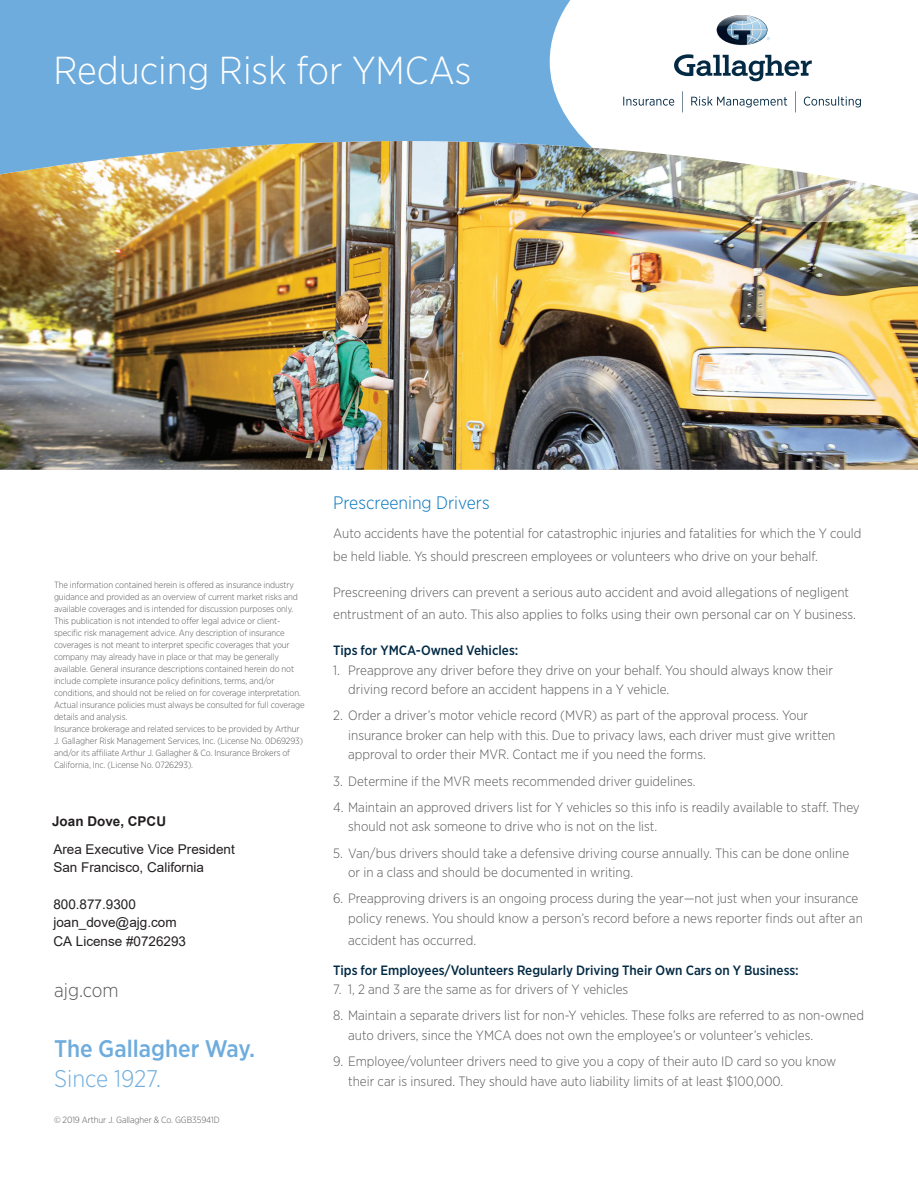
<style>
.page{position:relative;width:918px;height:1188px;background:#fff}
.page>*{position:absolute;margin:0;border:0;box-sizing:border-box;transform-origin:0 0}
.t1{font:300 39px "Gotham Narrow";color:#fff}
.t2{font:500 24px "Gotham Narrow";color:#6eacdd}
.t3{font:300 24px "Gotham Narrow";color:#6eacdd}
.t4{font:300 19.5px "Gotham Narrow";color:#57585a}
.t5{font:300 18px "Gotham Narrow";color:#0174bc}
.t6{font:300 13.5px/19.5px "Gotham Narrow";color:#57585a}
.t7{font:13.5px/18.5px "Arial";color:#231f20}
.t8{font:500 13.5px "Gotham Narrow";color:#032a44}
.t9{font:700 13.5px "Arial";color:#231f20}
.t10{font:300 9px/12px "Gotham Narrow";letter-spacing:-.01em;color:#57585a}
</style>
<div class="page">
<img style="left:0;top:177px;width:918px;height:293px">
<svg style="left:550px;top:28px;width:310px;height:169px"></svg>
<svg style="left:0;top:0;width:618px;height:177px;background:#85b2d1"></svg>
<svg style="left:674px;top:54px;width:138px;height:27px"></svg>
<img style="left:717px;top:15px;width:51px;height:30px">
<svg style="left:623px;top:97px;width:51px;height:9px"></svg>
<svg style="left:691px;top:96px;width:96px;height:11px"></svg>
<svg style="left:804px;top:96px;width:57px;height:11px"></svg>
<svg style="left:795px;top:91px;width:1px;height:21px"></svg>
<svg style="left:682px;top:91px;width:1px;height:21px"></svg>
<img style="left:592px;top:148px;width:326px;height:74px">
<svg style="left:851px;top:181px;width:67px;height:13px"></svg>
<h1 class="t1" style="left:54px;top:56px;width:419px">Reducing Risk for YMCAs</h1>
<p class="t10" style="left:54px;top:579px;width:252px">The information contained herein is offered as insurance industry guidance and provided as an overview of current market risks and available coverages and is intended for discussion purposes only.<br>This publication is not intended to offer legal advice or client&shy;specific risk management advice. Any description of insurance coverages is not meant to interpret specific coverages that your company may already have in place or that may be generally available. General insurance descriptions contained herein do not include complete insurance policy definitions, terms, and/or conditions, and should not be relied on for coverage interpretation.<br>Actual insurance policies must always be consulted for full coverage details and analysis.<br>Insurance brokerage and related services to be provided by Arthur J. Gallagher Risk Management Services, Inc. (License No. 0D69293) and/or its affiliate Arthur J. Gallagher &amp; Co. Insurance Brokers of California, Inc. (License No. 0726293).</p>
<p class="t9" style="left:52px;top:814px;width:116px">Joan Dove, CPCU</p>
<p class="t7" style="left:53px;top:840px;width:183px">Area Executive Vice President<br>San Francisco, California</p>
<p class="t7" style="left:53px;top:895px;width:134px">800.877.9300 joan_dove@ajg.com<br>CA License #0726293</p>
<h3 class="t4" style="left:54px;top:983px;width:66px">ajg.com</h3>
<h2 class="t2" style="left:54px;top:1039px;width:203px">The Gallagher Way.</h2>
<h2 class="t3" style="left:54px;top:1069px;width:109px">Since 1927.</h2>
<p class="t10" style="left:54px;top:1115px;width:167px">© 2019 Arthur J. Gallagher &amp; Co. GGB35941D</p>
<h3 class="t5" style="left:333px;top:496px;width:158px">Prescreening Drivers</h3>
<p class="t6" style="left:333px;top:523px;width:530px;line-height:22.5px">Auto accidents have the potential for catastrophic injuries and fatalities for which the Y could be held liable. Ys should prescreen employees or volunteers who drive on your behalf.</p>
<p class="t6" style="left:333px;top:581px;width:524px;line-height:22.5px">Prescreening drivers can prevent a serious auto accident and avoid allegations of negligent entrustment of an auto. This also applies to folks using their own personal car on Y business.</p>
<p class="t8" style="left:333px;top:645px;width:187px">Tips for YMCA-Owned Vehicles:</p>
<p class="t6" style="left:348px;top:661px;width:486px;text-indent:-15px">1. Preapprove any driver before they drive on your behalf. You should always know their driving record before an accident happens in a Y vehicle.</p>
<p class="t6" style="left:348px;top:706px;width:489px;text-indent:-15px">2. Order a driver’s motor vehicle record (MVR) as part of the approval process. Your insurance broker can help with this. Due to privacy laws, each driver must give written approval to order their MVR. Contact me if you need the forms.</p>
<p class="t6" style="left:333px;top:772px;width:364px">3. Determine if the MVR meets recommended driver guidelines.</p>
<p class="t6" style="left:348px;top:798px;width:513px;text-indent:-15px">4. Maintain an approved drivers list for Y vehicles so this info is readily available to staff. They should not ask someone to drive who is not on the list.</p>
<p class="t6" style="left:348px;top:844px;width:503px;text-indent:-15px">5. Van/bus drivers should take a defensive driving course annually. This can be done online or in a class and should be documented in writing.</p>
<p class="t6" style="left:348px;top:889px;width:516px;text-indent:-15px">6. Preapproving drivers is an ongoing process during the year—not just when your insurance policy renews. You should know a person’s record before a news reporter finds out after an</p>
<p class="t6" style="left:348px;top:931px;width:130px">accident has occurred.</p>
<p class="t8" style="left:333px;top:965px;width:467px">Tips for Employees/Volunteers Regularly Driving Their Own Cars on Y Business:</p>
<p class="t6" style="left:333px;top:980px;width:297px">7. 1, 2 and 3 are the same as for drivers of Y vehicles</p>
<p class="t6" style="left:348px;top:1006px;width:517px;text-indent:-15px">8. Maintain a separate drivers list for non-Y vehicles. These folks are referred to as non-owned auto drivers, since the YMCA does not own the employee’s or volunteer’s vehicles.</p>
<p class="t6" style="left:348px;top:1052px;width:490px;text-indent:-15px">9. Employee/volunteer drivers need to give you a copy of their auto ID card so you know their car is insured. They should have auto liability limits of at least $100,000.</p>
</div>
